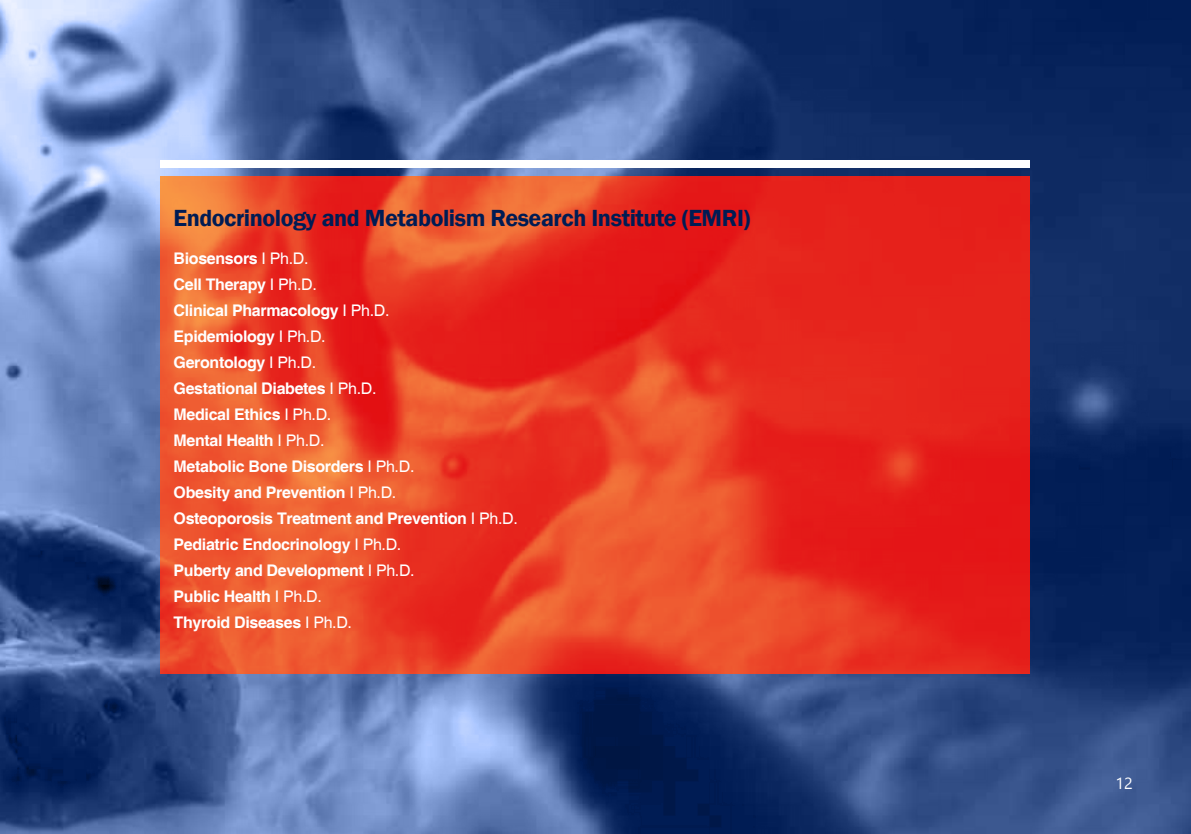
<style>
.page{position:relative;width:1191px;height:834px;background:#fff}
.page>*{position:absolute;margin:0;border:0;box-sizing:border-box;transform-origin:0 0}
.t1{font:600 24px "Franklin Gothic";letter-spacing:-.02em;color:#001c54}
.t2{font:700 16px/26px "Helvetica";letter-spacing:-.02em;color:#fff}
.t3{font:16px "Segoe UI";color:#fff}
.s1{font-weight:400}
</style>
<div class="page">
<img style="left:0;top:0;width:1191px;height:833px">
<div style="left:160px;top:160px;width:870px;height:7px;background:#fff"></div>
<svg style="left:160px;top:176px;width:870px;height:497px;background:#e93a24"></svg>
<h1 class="t1" style="left:173px;top:203px;width:578px">Endocrinology and Metabolism Research Institute (EMRI)</h1>
<p class="t2" style="left:173px;top:246px;width:346px">Biosensors <span class="s1">I Ph.D.<br></span>Cell Therapy <span class="s1">I Ph.D.<br></span>Clinical Pharmacology <span class="s1">I Ph.D.<br></span>Epidemiology <span class="s1">I Ph.D.<br></span>Gerontology <span class="s1">I Ph.D.<br></span>Gestational Diabetes <span class="s1">I Ph.D.<br></span>Medical Ethics <span class="s1">I Ph.D.<br></span>Mental Health <span class="s1">I Ph.D.<br></span>Metabolic Bone Disorders <span class="s1">I Ph.D.<br></span>Obesity and Prevention <span class="s1">I Ph.D.<br></span>Osteoporosis Treatment and Prevention <span class="s1">I Ph.D.<br></span>Pediatric Endocrinology <span class="s1">I Ph.D.<br></span>Puberty and Development <span class="s1">I Ph.D.<br></span>Public Health <span class="s1">I Ph.D.<br></span>Thyroid Diseases <span class="s1">I Ph.D.</span></p>
<p class="t3" style="left:1115px;top:770px;width:19px">12</p>
</div>
